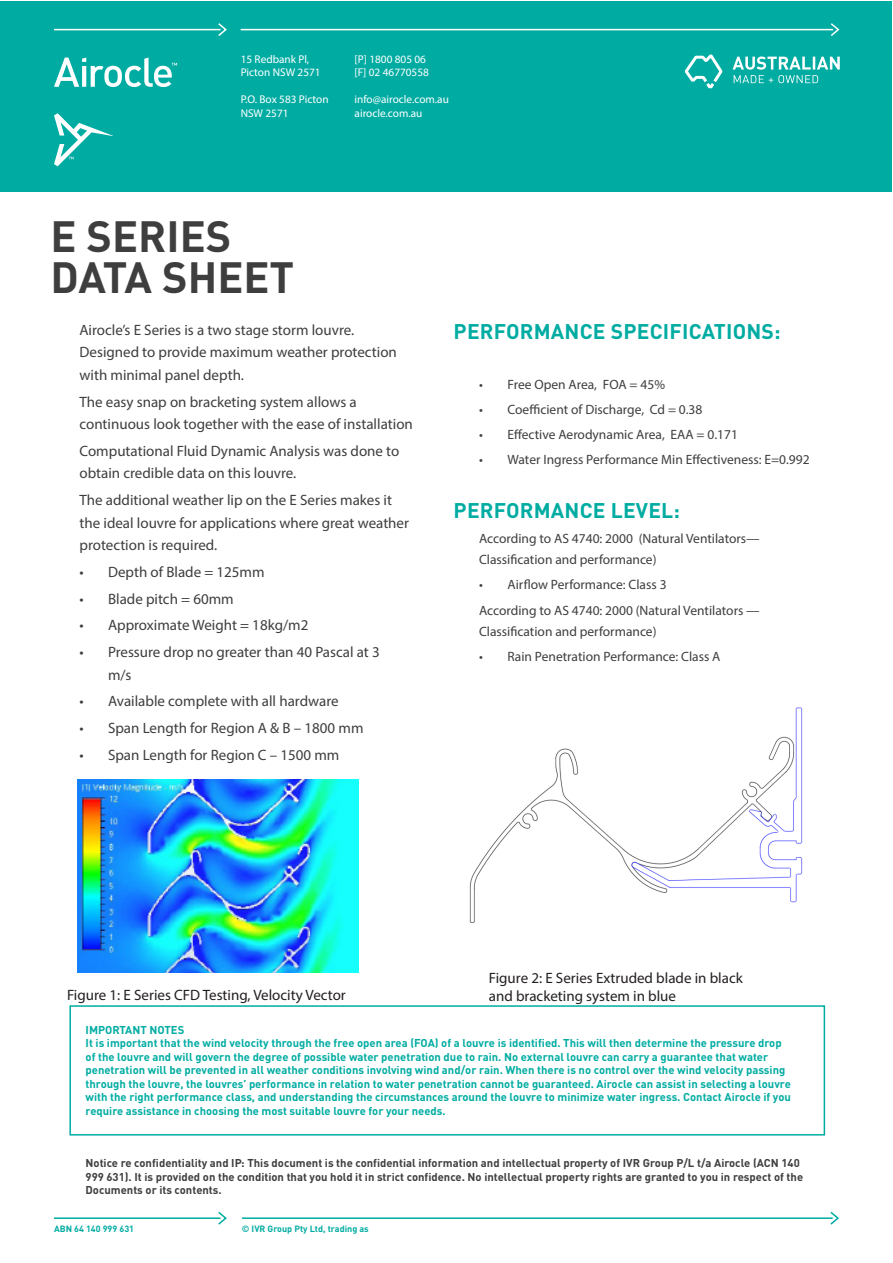
<style>
.page{position:relative;width:893px;height:1263px;background:#fff}
.page>*{position:absolute;margin:0;border:0;box-sizing:border-box;transform-origin:0 0}
.t1{font:700 43.2px "DINOT";color:#3e3e3f}
.t2{font:700 21px "DINOT";letter-spacing:.01em;color:#00aca2}
.COPY{font:15px/22.5px "Myriad Pro";color:#3e3e3f}
.t3{font:15px/18px "Myriad Pro";color:#231f20}
.COPY-2{font:13.5px/21px "Myriad Pro";color:#3e3e3f}
.t4{font:700 11.25px/13.5px "DINOT";color:#00aca2}
.t5{font:700 11.25px/13.5px "DINOT";color:#3e3e3f}
.t6{font:11.25px/13.5px "Myriad Pro";color:#fff}
.t7{font:700 9px "DINOT";color:#00aca2}
</style>
<div class="page">
<div style="left:1px;top:1px;width:891px;height:190px;background:#00aca2"></div>
<svg style="left:54px;top:58px;width:123px;height:29px"></svg>
<svg style="left:54px;top:113px;width:59px;height:53px"></svg>
<div style="left:69px;top:1005px;width:756px;height:130px;border:2px solid #00aca2"></div>
<hr style="left:241px;top:29px;width:592px;height:1px;background:#fff">
<hr style="left:54px;top:29px;width:167px;height:1px;background:#fff">
<svg style="left:829px;top:23px;width:11px;height:13px"></svg>
<svg style="left:217px;top:23px;width:10px;height:13px"></svg>
<hr style="left:242px;top:1217px;width:591px;height:2px;background:#00aca2">
<hr style="left:54px;top:1217px;width:166px;height:2px;background:#00aca2">
<svg style="left:829px;top:1211px;width:10px;height:14px"></svg>
<svg style="left:217px;top:1211px;width:10px;height:14px"></svg>
<svg style="left:733px;top:57px;width:107px;height:26px"></svg>
<svg style="left:685px;top:55px;width:37px;height:33px"></svg>
<img style="left:78px;top:780px;width:281px;height:193px">
<img style="left:469px;top:707px;width:334px;height:216px">
<p class="t6" style="left:241px;top:52px;width:82px">15 Redbank Pl,<br>Picton NSW 2571</p>
<p class="t6" style="left:241px;top:92px;width:89px">P.O. Box 583 Picton<br>NSW 2571</p>
<p class="t6" style="left:355px;top:52px;width:73px">[P] 1800 805 06</p>
<p class="t6" style="left:355px;top:65px;width:76px">[F] 02 46770558</p>
<p class="t6" style="left:355px;top:92px;width:96px">info@airocle.com.au</p>
<p class="t6" style="left:355px;top:106px;width:69px">airocle.com.au</p>
<p class="t1" style="left:50px;top:208px;width:182px">E SERIES</p>
<p class="t1" style="left:50px;top:250px;width:245px">DATA SHEET</p>
<p class="COPY" style="left:80px;top:318px;width:319px">Airocle’s E Series is a two stage storm louvre.<br>Designed to provide maximum weather protection with minimal panel depth.</p>
<p class="COPY" style="left:80px;top:390px;width:335px">The easy snap on bracketing system allows a continuous look together with the ease of installation</p>
<p class="COPY" style="left:80px;top:439px;width:321px">Computational Fluid Dynamic Analysis was done to obtain credible data on this louvre.</p>
<p class="COPY" style="left:80px;top:489px;width:331px">The additional weather lip on the E Series makes it the ideal louvre for applications where great weather protection is required.</p>
<p class="COPY" style="left:80px;top:560px;width:187px">• Depth of Blade = 125mm</p>
<p class="COPY" style="left:80px;top:587px;width:156px">• Blade pitch = 60mm</p>
<p class="COPY" style="left:80px;top:614px;width:230px">• Approximate Weight = 18kg/m2</p>
<p class="COPY" style="left:108px;top:641px;width:273px;text-indent:-28px">• Pressure drop no greater than 40 Pascal at 3 m/s</p>
<p class="COPY" style="left:80px;top:690px;width:261px">• Available complete with all hardware</p>
<p class="COPY" style="left:80px;top:717px;width:285px">• Span Length for Region A &amp; B – 1800 mm</p>
<p class="COPY" style="left:80px;top:743px;width:261px">• Span Length for Region C – 1500 mm</p>
<p class="t2" style="left:454px;top:318px;width:328px">PERFORMANCE SPECIFICATIONS:</p>
<p class="COPY-2" style="left:479px;top:373px;width:188px">• Free Open Area, FOA = 45%</p>
<p class="COPY-2" style="left:479px;top:399px;width:225px">• Coefficient of Discharge, Cd = 0.38</p>
<p class="COPY-2" style="left:479px;top:424px;width:260px">• Effective Aerodynamic Area, EAA = 0.171</p>
<p class="COPY-2" style="left:479px;top:449px;width:332px">• Water Ingress Performance Min Effectiveness: E=0.992</p>
<p class="t2" style="left:454px;top:497px;width:228px">PERFORMANCE LEVEL:</p>
<p class="COPY-2" style="left:479px;top:528px;width:282px">According to AS 4740: 2000 (Natural Ventilators—<br>Classification and performance)</p>
<p class="COPY-2" style="left:479px;top:574px;width:189px">• Airflow Performance: Class 3</p>
<p class="COPY-2" style="left:479px;top:599px;width:282px">According to AS 4740: 2000 (Natural Ventilators —<br>Classification and performance)</p>
<p class="COPY-2" style="left:479px;top:646px;width:243px">• Rain Penetration Performance: Class A</p>
<p class="t3" style="left:67px;top:986px;width:280px">Figure 1: E Series CFD Testing, Velocity Vector</p>
<p class="t3" style="left:489px;top:968px;width:255px">Figure 2: E Series Extruded blade in black and bracketing system in blue</p>
<p class="t4" style="left:86px;top:1023px;width:100px">IMPORTANT NOTES</p>
<p class="t4" style="left:86px;top:1036px;width:707px">It is important that the wind velocity through the free open area (FOA) of a louvre is identified. This will then determine the pressure drop of the louvre and will govern the degree of possible water penetration due to rain. No external louvre can carry a guarantee that water penetration will be prevented in all weather conditions involving wind and/or rain. When there is no control over the wind velocity passing through the louvre, the louvres’ performance in relation to water penetration cannot be guaranteed. Airocle can assist in selecting a louvre with the right performance class, and understanding the circumstances around the louvre to minimize water ingress. Contact Airocle if you require assistance in choosing the most suitable louvre for your needs.</p>
<p class="t5" style="left:86px;top:1156px;width:719px">Notice re confidentiality and IP: This document is the confidential information and intellectual property of IVR Group P/L t/a Airocle (ACN 140<br>999 631). It is provided on the condition that you hold it in strict confidence. No intellectual property rights are granted to you in respect of the<br>Documents or its contents.</p>
<p class="t7" style="left:54px;top:1222px;width:82px">ABN 64 140 999 631</p>
<p class="t7" style="left:242px;top:1222px;width:128px">© IVR Group Pty Ltd, trading as</p>
</div>
